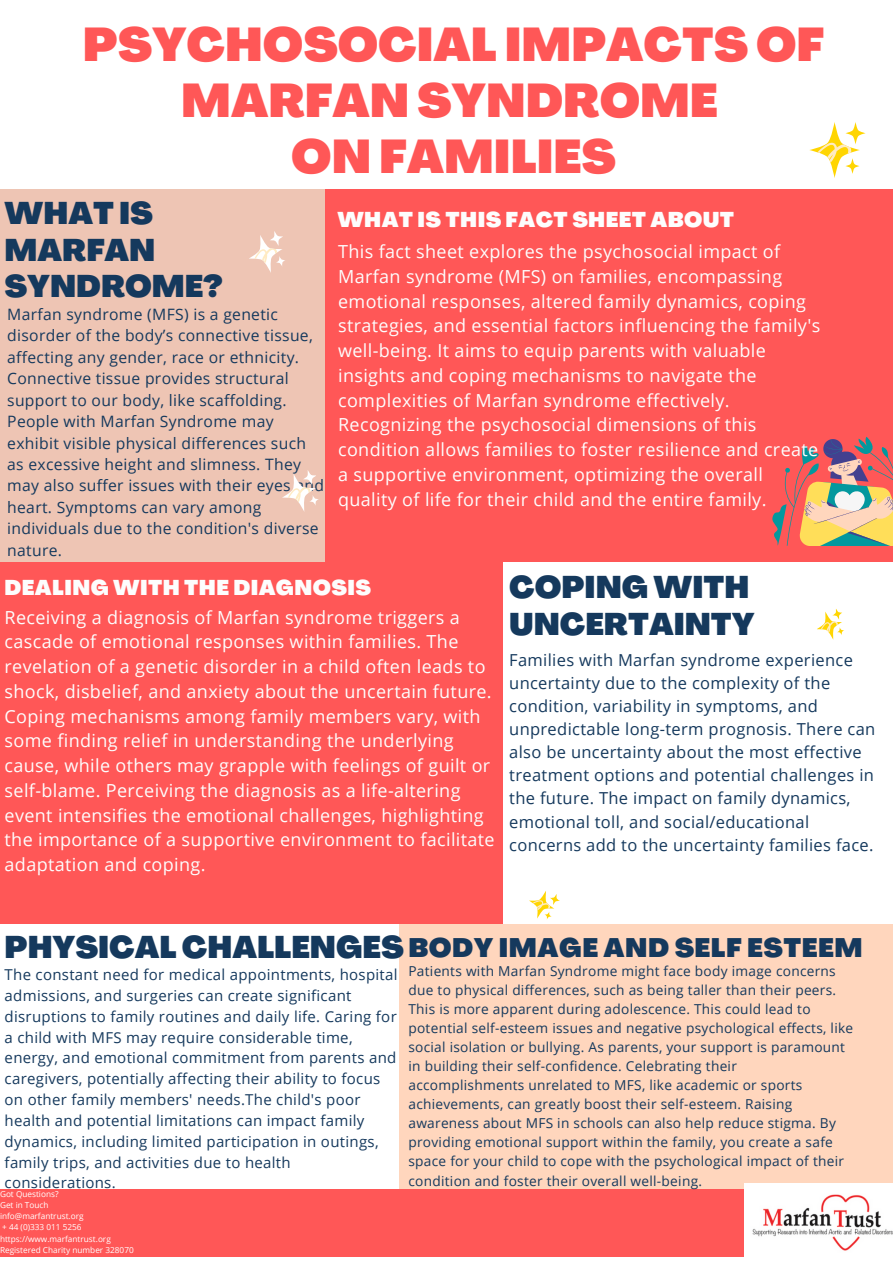
<style>
.page{position:relative;width:893px;height:1263px;background:#fff}
.page>*{position:absolute;margin:0;border:0;box-sizing:border-box;transform-origin:0 0}
.t1{font:900 46.5px/55.7px "Agrandir";color:#ff5757;text-align:center}
.t2{font:900 30.75px/36.6px "Agrandir";color:#15395d}
.t3{font:900 26.25px "Agrandir";letter-spacing:.02em;color:#15395d}
.t4{font:900 21px "Agrandir";letter-spacing:.02em;color:#fdfdfd}
.t5{font:18px/24.8px "Open Sans";letter-spacing:.02em;color:#fdfdfd}
.t6{font:16.5px/23.1px "Open Sans";letter-spacing:.02em;color:#15395d}
.t7{font:15.67px/21.5px "Open Sans";letter-spacing:.02em;color:#15395d}
.t8{font:15px/20.9px "Open Sans";letter-spacing:.02em;color:#15395d}
.t9{font:13.65px/19px "Open Sans";letter-spacing:.02em;color:#15395d}
.t10{font:8.25px/11.2px "Open Sans";color:#fff}
.s1{font-size:30.75px}
</style>
<div class="page">
<div style="left:0;top:559px;width:502px;height:365px;background:#ff5757"></div>
<div style="left:0;top:189px;width:329px;height:373px;background:#eec5b4"></div>
<div style="left:325px;top:189px;width:568px;height:373px;background:#ff5757"></div>
<div style="left:399px;top:924px;width:494px;height:265px;background:#ffd6bd"></div>
<svg style="left:809px;top:122px;width:56px;height:56px"></svg>
<div style="left:0;top:1189px;width:893px;height:68px;background:#ff5757"></div>
<svg style="left:772px;top:437px;width:121px;height:109px"></svg>
<svg style="left:817px;top:609px;width:27px;height:31px"></svg>
<svg style="left:249px;top:231px;width:36px;height:42px"></svg>
<svg style="left:282px;top:470px;width:37px;height:42px"></svg>
<svg style="left:529px;top:891px;width:31px;height:28px"></svg>
<img style="left:744px;top:1184px;width:149px;height:73px">
<h1 class="t1" style="left:83px;top:22px;width:743px">PSYCHOSOCIAL IMPACTS OF<br>MARFAN SYNDROME<br>ON FAMILIES</h1>
<h2 class="t2" style="left:5px;top:198px;width:220px">WHAT IS<br>MARFAN<br>SYNDROME?</h2>
<p class="t7" style="left:7px;top:303px;width:318px">Marfan syndrome (MFS) is a genetic disorder of the body’s connective tissue, affecting any gender, race or ethnicity.<br>Connective tissue provides structural support to our body, like scaffolding.<br>People with Marfan Syndrome may exhibit visible physical differences such as excessive height and slimness. They may also suffer issues with their eyes and heart. Symptoms can vary among individuals due to the condition's diverse nature.</p>
<p class="t4" style="left:337px;top:211px;width:398px">WHAT IS THIS FACT SHEET ABOUT</p>
<p class="t5" style="left:338px;top:239px;width:484px">This fact sheet explores the psychosocial impact of Marfan syndrome (MFS) on families, encompassing emotional responses, altered family dynamics, coping strategies, and essential factors influencing the family's well-being. It aims to equip parents with valuable insights and coping mechanisms to navigate the complexities of Marfan syndrome effectively.<br>Recognizing the psychosocial dimensions of this condition allows families to foster resilience and create a supportive environment, optimizing the overall quality of life for their child and the entire family.</p>
<p class="t4" style="left:5px;top:579px;width:368px">DEALING WITH THE DIAGNOSIS</p>
<p class="t5" style="left:5px;top:604px;width:491px">Receiving a diagnosis of Marfan syndrome triggers a cascade of emotional responses within families. The revelation of a genetic disorder in a child often leads to shock, disbelief, and anxiety about the uncertain future.<br>Coping mechanisms among family members vary, with some finding relief in understanding the underlying cause, while others may grapple with feelings of guilt or self-blame. Perceiving the diagnosis as a life-altering event intensifies the emotional challenges, highlighting the importance of a supportive environment to facilitate adaptation and coping.</p>
<h2 class="t2" style="left:509px;top:572px;width:247px">COPING WITH<br>UNCERTAINTY</h2>
<p class="t6" style="left:509px;top:648px;width:368px">Families with Marfan syndrome experience uncertainty due to the complexity of the condition, variability in symptoms, and unpredictable long-term prognosis. There can also be uncertainty about the most effective treatment options and potential challenges in the future. The impact on family dynamics, emotional toll, and social/educational concerns add to the uncertainty families face.</p>
<h3 class="t3" style="left:5px;top:937px;width:859px"><span class="s1">PHYSICAL CHALLENGES</span> BODY IMAGE AND SELF ESTEEM</h3>
<p class="t8" style="left:5px;top:964px;width:394px">The constant need for medical appointments, hospital admissions, and surgeries can create significant disruptions to family routines and daily life. Caring for a child with MFS may require considerable time, energy, and emotional commitment from parents and caregivers, potentially affecting their ability to focus on other family members' needs.The child's poor health and potential limitations can impact family dynamics, including limited participation in outings, family trips, and activities due to health considerations.</p>
<p class="t9" style="left:408px;top:961px;width:446px">Patients with Marfan Syndrome might face body image concerns due to physical differences, such as being taller than their peers.<br>This is more apparent during adolescence. This could lead to potential self-esteem issues and negative psychological effects, like social isolation or bullying. As parents, your support is paramount in building their self-confidence. Celebrating their accomplishments unrelated to MFS, like academic or sports achievements, can greatly boost their self-esteem. Raising awareness about MFS in schools can also help reduce stigma. By providing emotional support within the family, you create a safe space for your child to cope with the psychological impact of their condition and foster their overall well-being.</p>
<p class="t10" style="left:0;top:1188px;width:135px">Got Questions?<br>Get in Touch info@marfantrust.org<br>+ 44 (0)333 011 5256 https://www.marfantrust.org<br>Registered Charity number 328070</p>
</div>
